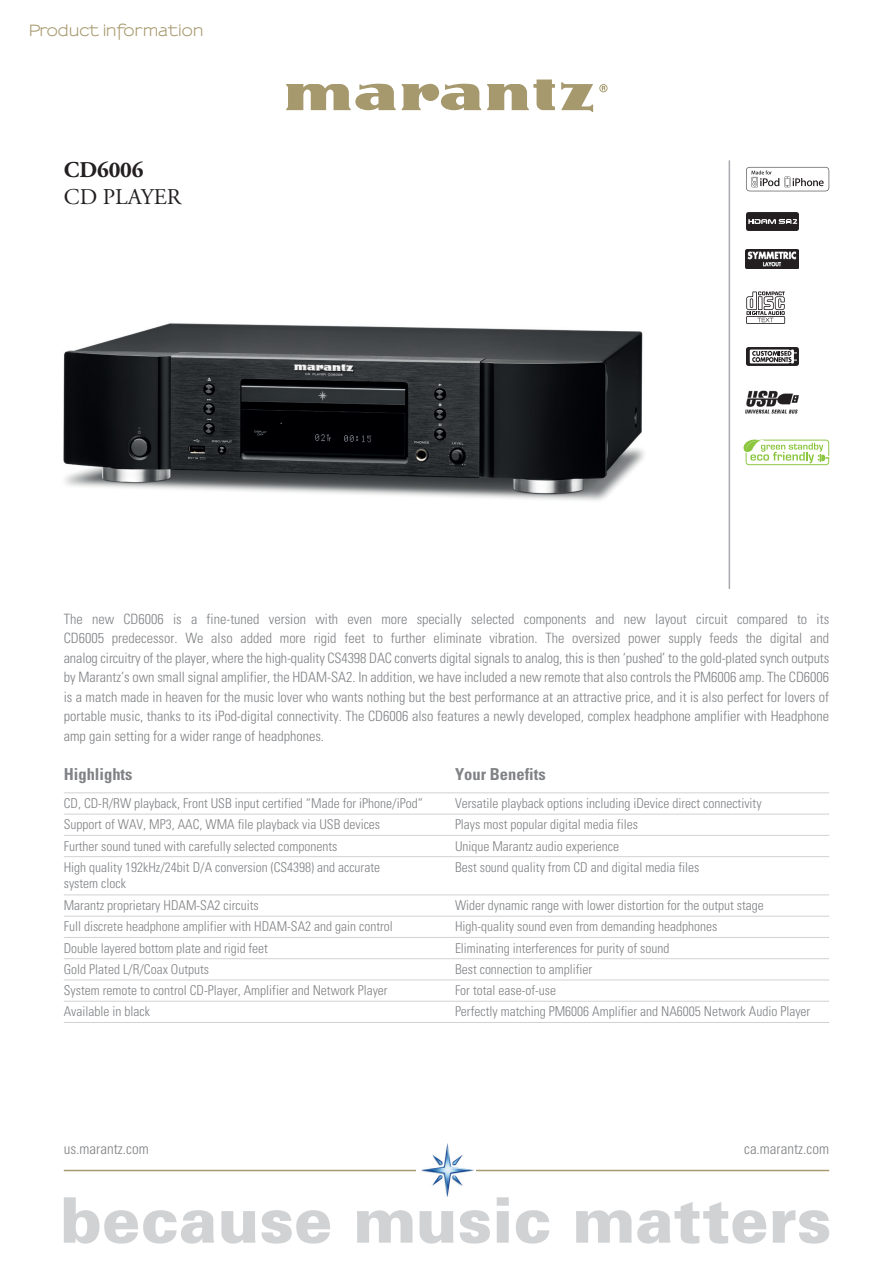
<style>
.page{position:relative;width:893px;height:1263px;background:#fff}
.page>*{position:absolute;margin:0;border:0;box-sizing:border-box;transform-origin:0 0}
.t1{font:22.5px "Adobe Garamond Pro";letter-spacing:.005em;color:#231f20}
.t2{font:700 22.5px "Adobe Garamond Pro";letter-spacing:-.01em;color:#231f20}
.t3{font:700 condensed 16.5px "Univers";color:#808285}
.t4{font:300 condensed 15px "Univers";color:#808285}
.t5{font:700 15px "Sansumi";letter-spacing:-.01em;color:#a7996e}
.t6{font:300 condensed 14.25px/19.5px "Univers";color:#808285;text-align:justify}
.t7{font:300 condensed 13.5px/16.5px "Univers";color:#808285}
</style>
<div class="page">
<hr style="left:64px;top:792px;width:391px;height:1px;background:#d1d2d4">
<hr style="left:455px;top:792px;width:374px;height:1px;background:#d1d2d4">
<hr style="left:64px;top:814px;width:391px;height:1px;background:#d1d2d4">
<hr style="left:455px;top:814px;width:374px;height:1px;background:#d1d2d4">
<hr style="left:64px;top:835px;width:391px;height:1px;background:#d1d2d4">
<hr style="left:455px;top:835px;width:374px;height:1px;background:#d1d2d4">
<hr style="left:64px;top:856px;width:391px;height:1px;background:#d1d2d4">
<hr style="left:455px;top:856px;width:374px;height:1px;background:#d1d2d4">
<hr style="left:64px;top:894px;width:391px;height:1px;background:#d1d2d4">
<hr style="left:455px;top:894px;width:374px;height:1px;background:#d1d2d4">
<hr style="left:64px;top:916px;width:391px;height:1px;background:#d1d2d4">
<hr style="left:455px;top:916px;width:374px;height:1px;background:#d1d2d4">
<hr style="left:64px;top:937px;width:391px;height:1px;background:#d1d2d4">
<hr style="left:455px;top:937px;width:374px;height:1px;background:#d1d2d4">
<hr style="left:64px;top:958px;width:391px;height:1px;background:#d1d2d4">
<hr style="left:455px;top:958px;width:374px;height:1px;background:#d1d2d4">
<hr style="left:64px;top:979px;width:391px;height:1px;background:#d1d2d4">
<hr style="left:455px;top:979px;width:374px;height:1px;background:#d1d2d4">
<hr style="left:64px;top:1001px;width:391px;height:1px;background:#d1d2d4">
<hr style="left:455px;top:1001px;width:374px;height:1px;background:#d1d2d4">
<hr style="left:64px;top:1022px;width:391px;height:1px;background:#d1d2d4">
<hr style="left:455px;top:1022px;width:374px;height:1px;background:#d1d2d4">
<hr style="left:64px;top:1170px;width:765px;height:1px;background:#a7996e">
<div style="left:417px;top:1142px;width:59px;height:55px;background:#fff"></div>
<img style="left:421px;top:1143px;width:53px;height:53px">
<svg style="left:64px;top:1197px;width:150px;height:46px"></svg>
<svg style="left:221px;top:1211px;width:34px;height:32px"></svg>
<svg style="left:261px;top:1210px;width:69px;height:33px"></svg>
<svg style="left:357px;top:1210px;width:55px;height:33px"></svg>
<svg style="left:420px;top:1211px;width:34px;height:32px"></svg>
<svg style="left:460px;top:1210px;width:30px;height:33px"></svg>
<svg style="left:497px;top:1197px;width:12px;height:46px"></svg>
<svg style="left:516px;top:1210px;width:33px;height:33px"></svg>
<svg style="left:576px;top:1210px;width:55px;height:33px"></svg>
<svg style="left:637px;top:1202px;width:129px;height:41px"></svg>
<svg style="left:772px;top:1210px;width:57px;height:33px"></svg>
<svg style="left:402px;top:83px;width:79px;height:27px"></svg>
<svg style="left:487px;top:80px;width:68px;height:30px"></svg>
<svg style="left:561px;top:82px;width:32px;height:30px"></svg>
<svg style="left:286px;top:83px;width:110px;height:27px"></svg>
<svg style="left:599px;top:84px;width:9px;height:8px"></svg>
<hr style="left:729px;top:160px;width:1px;height:429px;background:#a8a9ad">
<div style="left:746px;top:212px;width:53px;height:19px;background:#231f20;border-radius:3px"></div>
<svg style="left:748px;top:219px;width:49px;height:5px"></svg>
<svg style="left:746px;top:347px;width:53px;height:19px"></svg>
<svg style="left:750px;top:350px;width:47px;height:13px"></svg>
<svg style="left:746px;top:291px;width:39px;height:33px"></svg>
<img style="left:745px;top:390px;width:54px;height:24px">
<svg style="left:743px;top:439px;width:86px;height:26px"></svg>
<svg style="left:746px;top:167px;width:83px;height:24px"></svg>
<img style="left:63px;top:323px;width:581px;height:178px">
<img style="left:746px;top:250px;width:53px;height:18px">
<p class="t5" style="left:28px;top:22px;width:177px">Product information</p>
<p class="t2" style="left:64px;top:156px;width:81px">CD6006</p>
<p class="t1" style="left:64px;top:183px;width:119px">CD PLAYER</p>
<p class="t6" style="left:64px;top:609px;width:767px">The new CD6006 is a fine-tuned version with even more specially selected components and new layout circuit compared to its CD6005 predecessor. We also added more rigid feet to further eliminate vibration. The oversized power supply feeds the digital and analog circuitry of the player, where the high-quality CS4398 DAC converts digital signals to analog, this is then ‘pushed’ to the gold-plated synch outputs by Marantz’s own small signal amplifier, the HDAM-SA2. In addition, we have included a new remote that also controls the PM6006 amp. The CD6006 is a match made in heaven for the music lover who wants nothing but the best performance at an attractive price, and it is also perfect for lovers of portable music, thanks to its iPod-digital connectivity. The CD6006 also features a newly developed, complex headphone amplifier with Headphone amp gain setting for a wider range of headphones.</p>
<p class="t3" style="left:64px;top:764px;width:70px">Highlights</p>
<p class="t3" style="left:455px;top:764px;width:92px">Your Benefits</p>
<p class="t7" style="left:64px;top:795px;width:361px">CD, CD-R/RW playback, Front USB input certified “Made for iPhone/iPod”</p>
<p class="t7" style="left:455px;top:795px;width:308px">Versatile playback options including iDevice direct connectivity</p>
<p class="t7" style="left:64px;top:816px;width:318px">Support of WAV, MP3, AAC, WMA file playback via USB devices</p>
<p class="t7" style="left:455px;top:816px;width:184px">Plays most popular digital media files</p>
<p class="t7" style="left:64px;top:837px;width:275px">Further sound tuned with carefully selected components</p>
<p class="t7" style="left:455px;top:837px;width:166px">Unique Marantz audio experience</p>
<p class="t7" style="left:64px;top:859px;width:318px">High quality 192kHz/24bit D/A conversion (CS4398) and accurate system clock</p>
<p class="t7" style="left:455px;top:859px;width:246px">Best sound quality from CD and digital media files</p>
<p class="t7" style="left:64px;top:897px;width:196px">Marantz proprietary HDAM-SA2 circuits</p>
<p class="t7" style="left:455px;top:897px;width:310px">Wider dynamic range with lower distortion for the output stage</p>
<p class="t7" style="left:64px;top:918px;width:331px">Full discrete headphone amplifier with HDAM-SA2 and gain control</p>
<p class="t7" style="left:455px;top:918px;width:264px">High-quality sound even from demanding headphones</p>
<p class="t7" style="left:64px;top:939px;width:206px">Double layered bottom plate and rigid feet</p>
<p class="t7" style="left:455px;top:939px;width:216px">Eliminating interferences for purity of sound</p>
<p class="t7" style="left:64px;top:961px;width:147px">Gold Plated L/R/Coax Outputs</p>
<p class="t7" style="left:455px;top:961px;width:139px">Best connection to amplifier</p>
<p class="t7" style="left:64px;top:982px;width:325px">System remote to control CD-Player, Amplifier and Network Player</p>
<p class="t7" style="left:455px;top:982px;width:103px">For total ease-of-use</p>
<p class="t7" style="left:64px;top:1003px;width:88px">Available in black</p>
<p class="t7" style="left:455px;top:1003px;width:357px">Perfectly matching PM6006 Amplifier and NA6005 Network Audio Player</p>
<p class="t4" style="left:64px;top:1140px;width:86px">us.marantz.com</p>
<p class="t4" style="left:744px;top:1140px;width:86px">ca.marantz.com</p>
</div>
